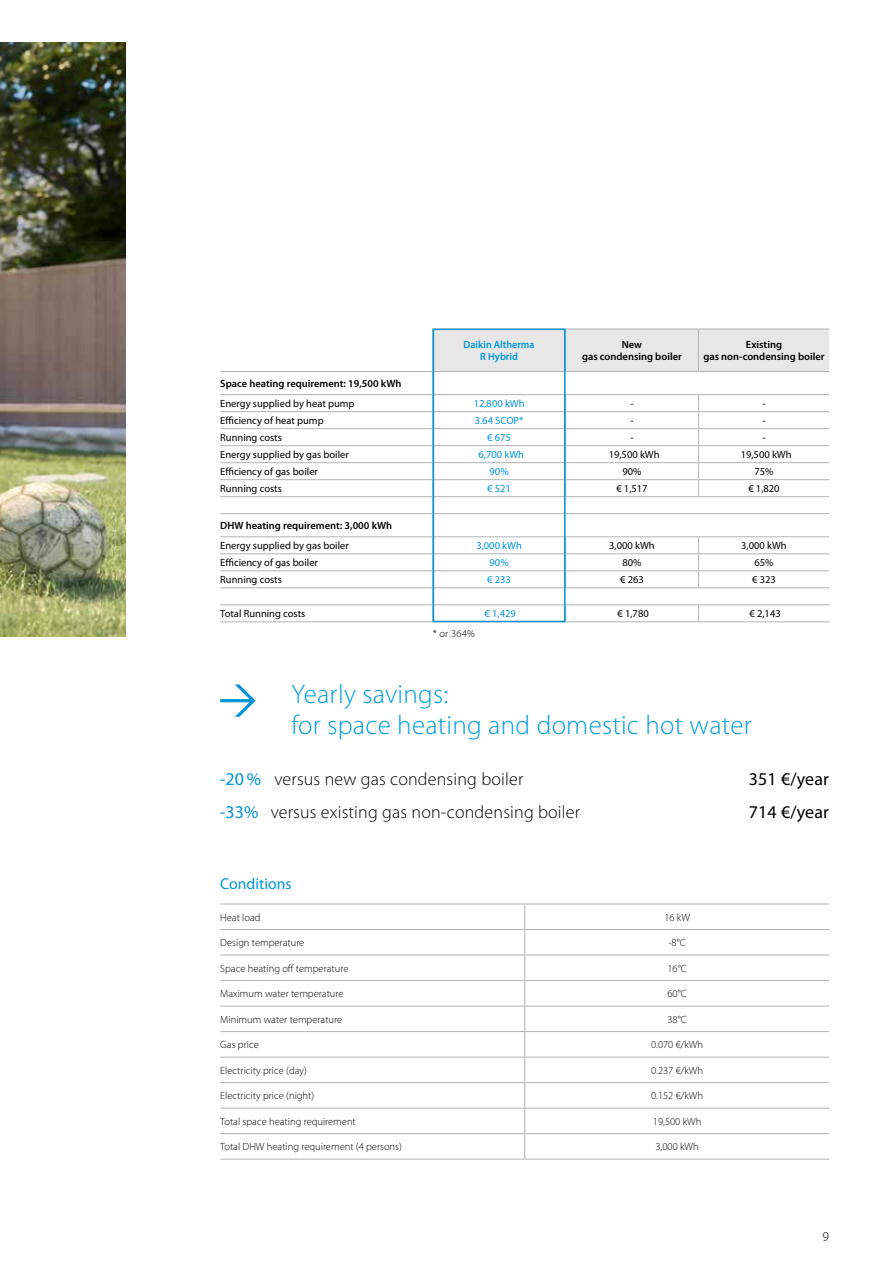
<style>
.page{position:relative;width:893px;height:1263px;background:#fff}
.page>*{position:absolute;margin:0;border:0;box-sizing:border-box;transform-origin:0 0}
.t1{font:300 27px/31.5px "Myriad Pro";letter-spacing:.01em;color:#009fde}
.t2{font:300 18px "Myriad Pro";letter-spacing:.01em;color:#000}
.t3{font:18px "Myriad Pro";letter-spacing:.01em;color:#000}
.t4{font:15.75px "Myriad Pro";color:#0095d8}
.t5{font:300 13.5px "Myriad Pro";color:#000}
.t6{font:300 10.5px "Myriad Pro";color:#000}
.t7{font:10.5px "Myriad Pro";color:#000}
.t8{font:600 10.5px/12.6px "Myriad Pro";color:#000;text-align:center}
.t9{font:10.5px "Myriad Pro";color:#0095d8}
.t10{font:600 10.5px/12.6px "Myriad Pro";color:#0095d8;text-align:center;scale:.96 1}
.s1{font-weight:400;color:#0095d8}
</style>
<div class="page">
<svg style="left:220px;top:684px;width:36px;height:33px"></svg>
<hr style="left:220px;top:904px;width:305px;height:1px;background:#b1b3b4">
<hr style="left:525px;top:904px;width:304px;height:1px;background:#b1b3b4">
<hr style="left:220px;top:929px;width:305px;height:1px;background:#b1b3b4">
<hr style="left:525px;top:929px;width:304px;height:1px;background:#b1b3b4">
<hr style="left:220px;top:955px;width:305px;height:1px;background:#b1b3b4">
<hr style="left:525px;top:955px;width:304px;height:1px;background:#b1b3b4">
<hr style="left:220px;top:980px;width:305px;height:1px;background:#b1b3b4">
<hr style="left:525px;top:980px;width:304px;height:1px;background:#b1b3b4">
<hr style="left:220px;top:1006px;width:305px;height:1px;background:#b1b3b4">
<hr style="left:525px;top:1006px;width:304px;height:1px;background:#b1b3b4">
<hr style="left:220px;top:1031px;width:305px;height:1px;background:#b1b3b4">
<hr style="left:525px;top:1031px;width:304px;height:1px;background:#b1b3b4">
<hr style="left:220px;top:1057px;width:305px;height:1px;background:#b1b3b4">
<hr style="left:525px;top:1057px;width:304px;height:1px;background:#b1b3b4">
<hr style="left:220px;top:1082px;width:305px;height:1px;background:#b1b3b4">
<hr style="left:525px;top:1082px;width:304px;height:1px;background:#b1b3b4">
<hr style="left:220px;top:1108px;width:305px;height:1px;background:#b1b3b4">
<hr style="left:525px;top:1108px;width:304px;height:1px;background:#b1b3b4">
<hr style="left:220px;top:1133px;width:305px;height:1px;background:#b1b3b4">
<hr style="left:525px;top:1133px;width:304px;height:1px;background:#b1b3b4">
<svg style="left:524px;top:904px;width:1px;height:255px"></svg>
<hr style="left:220px;top:1159px;width:305px;height:1px;background:#b1b3b4">
<hr style="left:525px;top:1159px;width:304px;height:1px;background:#b1b3b4">
<img style="left:0;top:43px;width:125px;height:594px">
<hr style="left:220px;top:371px;width:213px;height:1px;background:#b1b3b4">
<hr style="left:220px;top:513px;width:213px;height:1px;background:#b1b3b4">
<hr style="left:220px;top:394px;width:213px;height:1px;background:#b1b3b4">
<hr style="left:220px;top:411px;width:213px;height:1px;background:#b1b3b4">
<hr style="left:220px;top:428px;width:213px;height:1px;background:#b1b3b4">
<hr style="left:220px;top:445px;width:213px;height:1px;background:#b1b3b4">
<hr style="left:220px;top:462px;width:213px;height:1px;background:#b1b3b4">
<hr style="left:220px;top:479px;width:213px;height:1px;background:#b1b3b4">
<hr style="left:220px;top:496px;width:213px;height:1px;background:#b1b3b4">
<hr style="left:220px;top:536px;width:213px;height:1px;background:#b1b3b4">
<hr style="left:220px;top:553px;width:213px;height:1px;background:#b1b3b4">
<hr style="left:220px;top:570px;width:213px;height:1px;background:#b1b3b4">
<hr style="left:220px;top:587px;width:213px;height:1px;background:#b1b3b4">
<hr style="left:220px;top:604px;width:213px;height:1px;background:#b1b3b4">
<svg style="left:432px;top:329px;width:397px;height:292px"></svg>
<hr style="left:220px;top:621px;width:213px;height:1px;background:#b1b3b4">
<hr style="left:566px;top:621px;width:132px;height:1px;background:#b1b3b4">
<hr style="left:698px;top:621px;width:131px;height:1px;background:#b1b3b4">
<div style="left:433px;top:329px;width:133px;height:293px;border:2px solid #0095d8"></div>
<p class="t10" style="left:464px;top:338px;width:75px">Daikin Altherma<br>R Hybrid</p>
<p class="t8" style="left:582px;top:338px;width:101px">New<br>gas condensing boiler</p>
<p class="t8" style="left:703px;top:338px;width:123px">Existing<br>gas non-condensing boiler</p>
<p class="t8" style="left:220px;top:377px;width:183px">Space heating requirement: 19,500 kWh</p>
<p class="t7" style="left:220px;top:397px;width:136px">Energy supplied by heat pump</p>
<p class="t9" style="left:474px;top:397px;width:52px">12,800 kWh</p>
<p class="t7" style="left:630px;top:397px;width:5px">-</p>
<p class="t7" style="left:762px;top:397px;width:5px">-</p>
<p class="t7" style="left:220px;top:414px;width:105px">Efficiency of heat pump</p>
<p class="t9" style="left:475px;top:414px;width:50px">3.64 SCOP*</p>
<p class="t7" style="left:630px;top:414px;width:5px">-</p>
<p class="t7" style="left:762px;top:414px;width:5px">-</p>
<p class="t7" style="left:220px;top:431px;width:63px">Running costs</p>
<p class="t9" style="left:487px;top:431px;width:25px">€ 675</p>
<p class="t7" style="left:630px;top:431px;width:5px">-</p>
<p class="t7" style="left:762px;top:431px;width:5px">-</p>
<p class="t7" style="left:220px;top:448px;width:130px">Energy supplied by gas boiler</p>
<p class="t9" style="left:478px;top:448px;width:47px">6,700 kWh</p>
<p class="t7" style="left:609px;top:448px;width:52px">19,500 kWh</p>
<p class="t7" style="left:741px;top:448px;width:52px">19,500 kWh</p>
<p class="t7" style="left:220px;top:465px;width:99px">Efficiency of gas boiler</p>
<p class="t9" style="left:490px;top:465px;width:21px">90%</p>
<p class="t7" style="left:622px;top:465px;width:21px">90%</p>
<p class="t7" style="left:754px;top:465px;width:21px">75%</p>
<p class="t7" style="left:220px;top:482px;width:63px">Running costs</p>
<p class="t9" style="left:487px;top:482px;width:25px">€ 521</p>
<p class="t7" style="left:616px;top:482px;width:33px">€ 1,517</p>
<p class="t7" style="left:748px;top:482px;width:33px">€ 1,820</p>
<p class="t8" style="left:220px;top:519px;width:173px">DHW heating requirement: 3,000 kWh</p>
<p class="t7" style="left:220px;top:539px;width:130px">Energy supplied by gas boiler</p>
<p class="t9" style="left:476px;top:539px;width:47px">3,000 kWh</p>
<p class="t7" style="left:609px;top:539px;width:47px">3,000 kWh</p>
<p class="t7" style="left:741px;top:539px;width:47px">3,000 kWh</p>
<p class="t7" style="left:220px;top:556px;width:99px">Efficiency of gas boiler</p>
<p class="t9" style="left:490px;top:556px;width:21px">90%</p>
<p class="t7" style="left:622px;top:556px;width:21px">80%</p>
<p class="t7" style="left:754px;top:556px;width:21px">65%</p>
<p class="t7" style="left:220px;top:573px;width:63px">Running costs</p>
<p class="t9" style="left:487px;top:573px;width:25px">€ 233</p>
<p class="t7" style="left:620px;top:573px;width:25px">€ 263</p>
<p class="t7" style="left:752px;top:573px;width:25px">€ 323</p>
<p class="t7" style="left:220px;top:607px;width:87px">Total Running costs</p>
<p class="t9" style="left:485px;top:607px;width:33px">€ 1,429</p>
<p class="t7" style="left:617px;top:607px;width:33px">€ 1,780</p>
<p class="t7" style="left:749px;top:607px;width:33px">€ 2,143</p>
<p class="t6" style="left:433px;top:627px;width:44px">* or 364%</p>
<h1 class="t1" style="left:291px;top:678px;width:462px">Yearly savings:<br>for space heating and domestic hot water</h1>
<h2 class="t2" style="left:220px;top:768px;width:305px"><span class="s1">-20%</span> versus new gas condensing boiler</h2>
<h2 class="t3" style="left:749px;top:768px;width:82px">351 €/year</h2>
<h2 class="t2" style="left:220px;top:801px;width:362px"><span class="s1">-33%</span> versus existing gas non-condensing boiler</h2>
<h2 class="t3" style="left:749px;top:801px;width:82px">714 €/year</h2>
<h3 class="t4" style="left:220px;top:874px;width:73px">Conditions</h3>
<p class="t6" style="left:220px;top:911px;width:42px">Heat load</p>
<p class="t6" style="left:664px;top:911px;width:27px">16 kW</p>
<p class="t6" style="left:220px;top:936px;width:86px">Design temperature</p>
<p class="t6" style="left:668px;top:936px;width:19px">-8°C</p>
<p class="t6" style="left:220px;top:962px;width:130px">Space heating off temperature</p>
<p class="t6" style="left:667px;top:962px;width:21px">16°C</p>
<p class="t6" style="left:220px;top:987px;width:125px">Maximum water temperature</p>
<p class="t6" style="left:667px;top:987px;width:21px">60°C</p>
<p class="t6" style="left:220px;top:1013px;width:123px">Minimum water temperature</p>
<p class="t6" style="left:667px;top:1013px;width:21px">38°C</p>
<p class="t6" style="left:220px;top:1038px;width:40px">Gas price</p>
<p class="t6" style="left:651px;top:1038px;width:54px">0.070 €/kWh</p>
<p class="t6" style="left:220px;top:1064px;width:88px">Electricity price (day)</p>
<p class="t6" style="left:651px;top:1064px;width:54px">0.237 €/kWh</p>
<p class="t6" style="left:220px;top:1089px;width:95px">Electricity price (night)</p>
<p class="t6" style="left:651px;top:1089px;width:54px">0.152 €/kWh</p>
<p class="t6" style="left:220px;top:1115px;width:137px">Total space heating requirement</p>
<p class="t6" style="left:653px;top:1115px;width:50px">19,500 kWh</p>
<p class="t6" style="left:220px;top:1140px;width:183px">Total DHW heating requirement (4 persons)</p>
<p class="t6" style="left:655px;top:1140px;width:45px">3,000 kWh</p>
<p class="t5" style="left:822px;top:1229px;width:8px">9</p>
</div>
